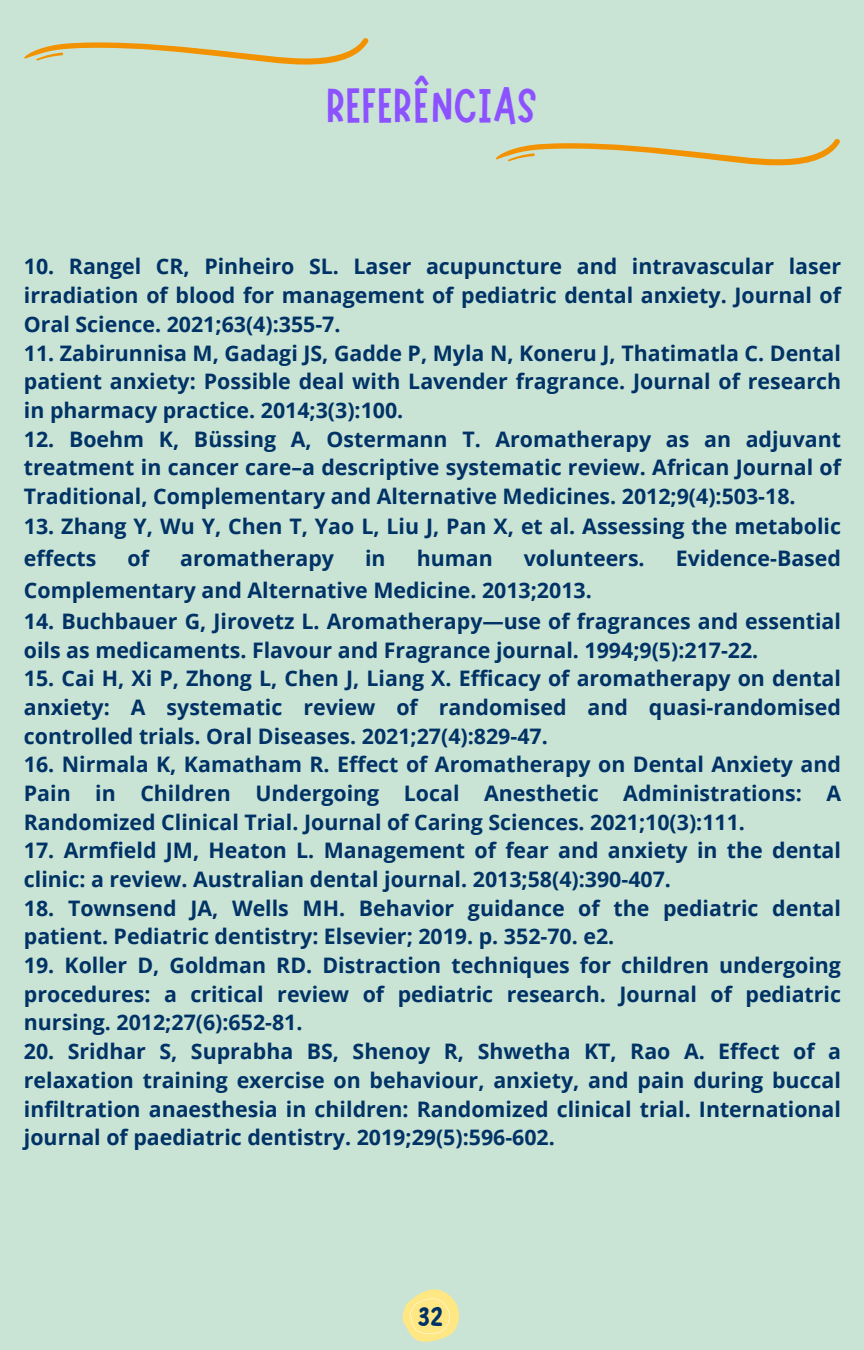
<style>
.page{position:relative;width:864px;height:1350px;background:#c9e4d5}
.page>*{position:absolute;margin:0;border:0;box-sizing:border-box;transform-origin:0 0}
.t1{font:49.5px "Marykate";color:#8c52ff}
.t2{font:600 27px "Childos Arabic";color:#003265}
.t3{font:700 21.38px/28.8px "Open Sans";color:#003265;text-align:justify}
.s1{font-family:"Noto Sans"}
</style>
<div class="page">
<svg style="left:24px;top:38px;width:345px;height:27px"></svg>
<svg style="left:495px;top:138px;width:345px;height:27px"></svg>
<svg style="left:402px;top:1289px;width:57px;height:53px"></svg>
<p class="t1" style="left:326px;top:73px;width:213px">REFERÊNCIAS</p>
<h1 class="t3" style="left:24px;top:252px;width:819px">10. Rangel CR, Pinheiro SL. Laser acupuncture and intravascular laser irradiation of blood for management of pediatric dental anxiety. Journal of Oral Science. 2021;63(4):355-7.</h1>
<p class="t3" style="left:24px;top:338px;width:819px">11. Zabirunnisa M, Gadagi JS, Gadde P, Myla N, Koneru J, Thatimatla C. Dental patient anxiety: Possible deal with Lavender fragrance. Journal of research in pharmacy practice. 2014;3(3):100.</p>
<p class="t3" style="left:24px;top:424px;width:819px">12. Boehm K, Büssing A, Ostermann T. Aromatherapy as an adjuvant treatment in cancer care–a descriptive systematic review. African Journal of Traditional, Complementary and Alternative Medicines. 2012;9(4):503-18.</p>
<p class="t3" style="left:24px;top:510px;width:819px;line-height:31.9px">13. Zhang Y, Wu Y, Chen T, Yao L, Liu J, Pan X, et al. Assessing the metabolic effects</p>
<p class="t3" style="left:128px;top:544px;width:23px">of</p>
<p class="t3" style="left:180px;top:544px;width:155px">aromatherapy</p>
<p class="t3" style="left:365px;top:544px;width:22px">in</p>
<p class="t3" style="left:417px;top:544px;width:77px">human</p>
<p class="t3" style="left:524px;top:544px;width:122px">volunteers.</p>
<p class="t3" style="left:676px;top:544px;width:167px">Evidence-Based</p>
<p class="t3" style="left:24px;top:576px;width:569px">Complementary and Alternative Medicine. 2013;2013.</p>
<p class="t3" style="left:24px;top:606px;width:819px">14. Buchbauer G, Jirovetz L. Aromatherapy—use of fragrances and essential oils as medicaments. Flavour and Fragrance journal. 1994;9(5):217-22.</p>
<p class="t3" style="left:24px;top:664px;width:819px">15. Cai H, Xi P, Zhong L, Chen J, Liang X. Efficacy of aromatherapy on dental anxiety: A systematic review of randomised and quasi<span class="s1">‐</span>randomised controlled trials. Oral Diseases. 2021;27(4):829-47.</p>
<p class="t3" style="left:24px;top:750px;width:819px">16. Nirmala K, Kamatham R. Effect of Aromatherapy on Dental Anxiety and Pain in Children Undergoing Local Anesthetic Administrations: A Randomized Clinical Trial. Journal of Caring Sciences. 2021;10(3):111.</p>
<p class="t3" style="left:24px;top:836px;width:819px">17. Armfield JM, Heaton L. Management of fear and anxiety in the dental clinic: a review. Australian dental journal. 2013;58(4):390-407.</p>
<p class="t3" style="left:24px;top:893px;width:819px">18. Townsend JA, Wells MH. Behavior guidance of the pediatric dental patient. Pediatric dentistry: Elsevier; 2019. p. 352-70. e2.</p>
<p class="t3" style="left:24px;top:950px;width:819px">19. Koller D, Goldman RD. Distraction techniques for children undergoing procedures: a critical review of pediatric research. Journal of pediatric nursing. 2012;27(6):652-81.</p>
<p class="t3" style="left:24px;top:1036px;width:819px">20. Sridhar S, Suprabha BS, Shenoy R, Shwetha KT, Rao A. Effect of a relaxation training exercise on behaviour, anxiety, and pain during buccal infiltration anaesthesia in children: Randomized clinical trial. International journal of paediatric dentistry. 2019;29(5):596-602.</p>
<p class="t2" style="left:417px;top:1297px;width:27px">32</p>
</div>
